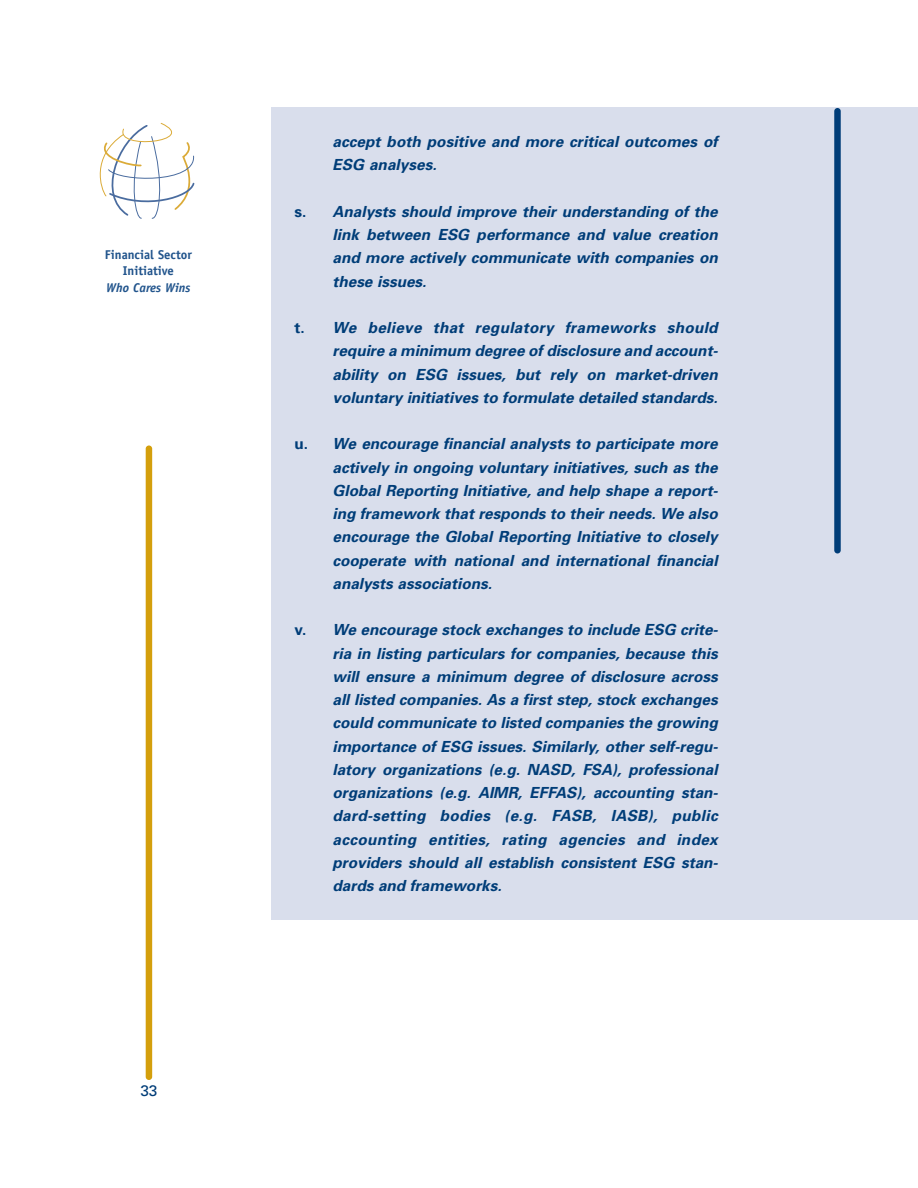
<style>
.page{position:relative;width:918px;height:1188px;background:#fff}
.page>*{position:absolute;margin:0;border:0;box-sizing:border-box;transform-origin:0 0}
.t1{font:italic 700 15.3px/23.2px "Univers";color:#003d78;text-align:justify}
.t2{font:15.3px "Univers";color:#003d78}
.t3{font:700 12.75px/16.5px "Officina Sans";color:#21548c;text-align:center}
.t4{font:italic 700 12.75px "Officina Sans";color:#21548c}
.s1{font-style:normal}
</style>
<div class="page">
<div style="left:271px;top:107px;width:647px;height:813px;background:#d9deec"></div>
<svg style="left:99px;top:123px;width:96px;height:96px"></svg>
<div style="left:834px;top:108px;width:7px;height:446px;background:#003d78;border-radius:3px"></div>
<div style="left:146px;top:446px;width:6px;height:634px;background:#d49f0c;border-radius:3px"></div>
<p class="t3" style="left:105px;top:247px;width:88px">Financial Sector<br>Initiative</p>
<p class="t4" style="left:106px;top:282px;width:86px">Who Cares Wins</p>
<p class="t2" style="left:140px;top:1085px;width:19px">33</p>
<p class="t1" style="left:333px;top:131px;width:387px">accept both positive and more critical outcomes of<br>ESG analyses.</p>
<p class="t1" style="left:333px;top:201px;width:387px;text-indent:-38px"><span class="s1">s.</span> Analysts should improve their understanding of the link between ESG performance and value creation and more actively communicate with companies on these issues.</p>
<p class="t1" style="left:333px;top:317px;width:387px;text-indent:-38px"><span class="s1">t.</span> We believe that regulatory frameworks should require a minimum degree of disclosure and account&shy;ability on ESG issues, but rely on market-driven voluntary initiatives to formulate detailed standards.</p>
<p class="t1" style="left:333px;top:434px;width:387px;text-indent:-38px"><span class="s1">u.</span> We encourage financial analysts to participate more actively in ongoing voluntary initiatives, such as the Global Reporting Initiative, and help shape a report&shy;ing framework that responds to their needs. We also encourage the Global Reporting Initiative to closely cooperate with national and international financial analysts associations.</p>
<p class="t1" style="left:333px;top:620px;width:387px;text-indent:-38px"><span class="s1">v.</span> We encourage stock exchanges to include ESG crite&shy;ria in listing particulars for companies, because this will ensure a minimum degree of disclosure across all listed companies. As a first step, stock exchanges could communicate to listed companies the growing importance of ESG issues. Similarly, other self-regu&shy;latory organizations (e.g. NASD, FSA), professional organizations (e.g. AIMR, EFFAS), accounting stan&shy;dard-setting bodies (e.g. FASB, IASB), public accounting entities, rating agencies and index providers should all establish consistent ESG stan&shy;dards and frameworks.</p>
</div>
